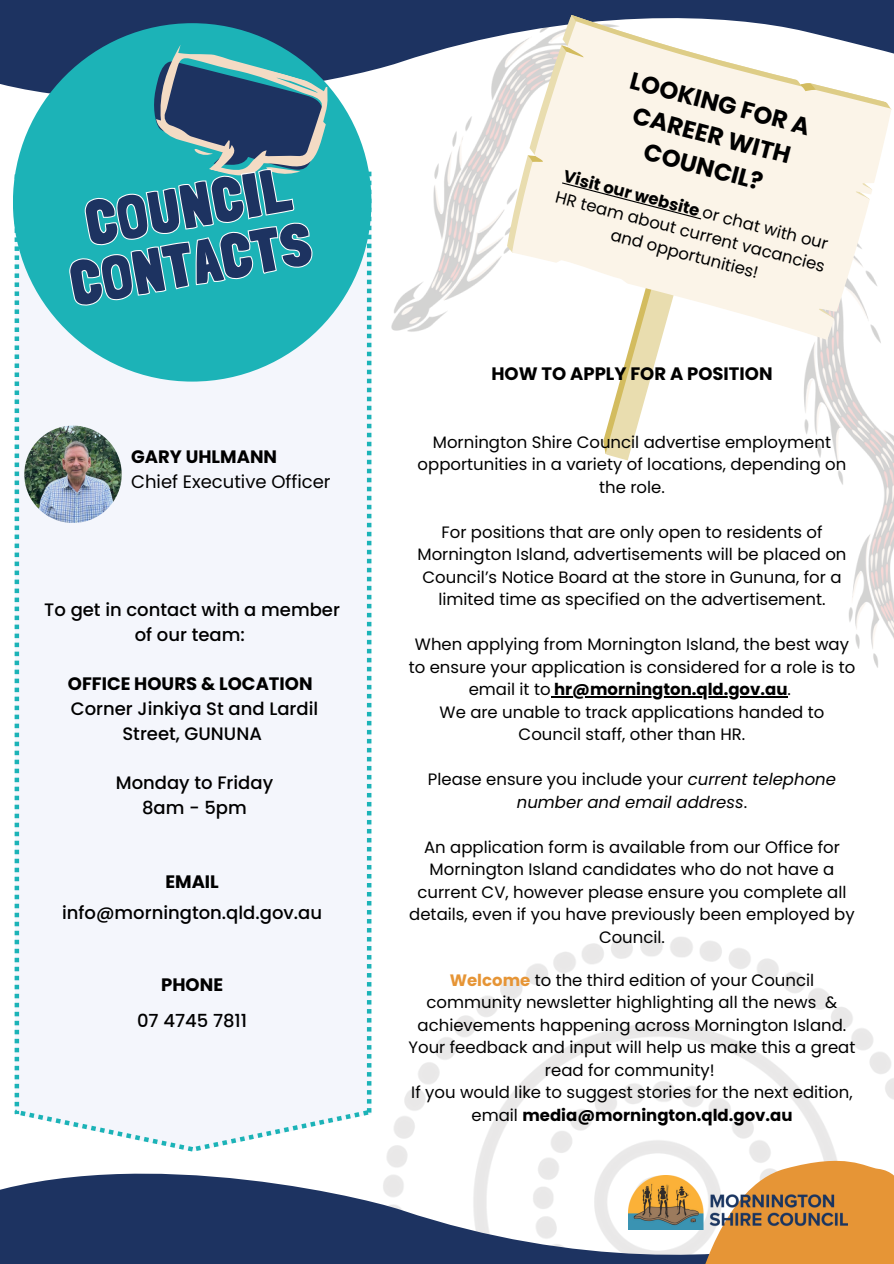
<style>
.page{position:relative;width:894px;height:1264px;background:#fff}
.page>*{position:absolute;margin:0;border:0;box-sizing:border-box;transform-origin:0 0}
.t1{font:900 60.3px/56.8px "Londrina Solid";color:#1d3361;text-align:center}
.t2{font:700 24px/32.5px "Poppins";color:#000;text-align:center}
.t3{font:500 18px/24.8px "Poppins";color:#000;text-align:center}
.t4{font:700 18px "Poppins";color:#000}
.t5{font:18px "Poppins";color:#000}
.t6{font:16.5px/22.5px "Poppins";color:#000;text-align:center}
.t7{font:italic 16.5px "Poppins";color:#000}
.s1{font-weight:700}
.s2{font-style:italic}
.s3{font-style:normal}
.s4{font-weight:700;color:#e69536}
</style>
<div class="page">
<div style="left:15px;top:172px;width:356px;height:963px;background:#f4f6fc"></div>
<img style="left:394px;top:936px;width:499px;height:199px">
<svg style="left:0;top:1135px;width:835px;height:128px"></svg>
<svg style="left:696px;top:1151px;width:197px;height:112px"></svg>
<img style="left:391px;top:138px;width:502px;height:560px">
<svg style="left:0;top:0;width:455px;height:138px;fill:#1d3361"></svg>
<div style="left:13px;top:23px;width:358px;height:358px;background:#1cb3b7;border-radius:50%"></div>
<img style="left:24px;top:425px;width:98px;height:98px;border-radius:50%">
<svg style="left:558px;top:408px;width:159px;height:57px"></svg>
<svg style="left:462px;top:0;width:431px;height:408px"></svg>
<svg style="left:60px;top:42px;width:276px;height:305px"></svg>
<div style="left:562px;top:182px;width:139px;height:37px;background:#fbf4e8"></div>
<hr style="left:550px;top:696px;width:237px;height:1px;background:#000">
<img style="left:628px;top:1175px;width:218px;height:54px">
<p class="t1" style="left:57px;top:200px;width:244px;rotate:-10deg">COUNCIL<br>CONTACTS</p>
<p class="t4" style="left:131px;top:444px;width:147px">GARY UHLMANN</p>
<h2 class="t5" style="left:131px;top:469px;width:201px">Chief Executive Officer</h2>
<p class="t3" style="left:44px;top:597px;width:297px">To get in contact with a member of our team:</p>
<p class="t3" style="left:68px;top:671px;width:252px"><span class="s1">OFFICE HOURS &amp; LOCATION<br></span>Corner Jinkiya St and Lardil<br>Street, GUNUNA</p>
<p class="t3" style="left:116px;top:770px;width:159px">Monday to Friday<br>8am - 5pm</p>
<h4 class="t3" style="left:62px;top:866px;width:261px;line-height:30.3px"><span class="s1">EMAIL </span>info@mornington.qld.gov.au</h4>
<h4 class="t3" style="left:137px;top:966px;width:112px;line-height:36px"><span class="s1">PHONE<br></span>07 4745 7811</h4>
<h4 class="t2" style="left:634px;top:64px;width:186px;rotate:15deg">LOOKING FOR A<br>CAREER WITH<br>COUNCIL?</h4>
<h4 class="t6" style="left:564px;top:164px;width:279px;rotate:15deg"><span class="s1">Visit our website</span> or chat with our<br>HR team about current vacancies and opportunities!</h4>
<h3 class="t4" style="left:491px;top:361px;width:282px">HOW TO APPLY FOR A POSITION</h3>
<h3 class="t6" style="left:417px;top:430px;width:430px">Mornington Shire Council advertise employment opportunities in a variety of locations, depending on the role.</h3>
<p class="t6" style="left:417px;top:520px;width:430px">For positions that are only open to residents of Mornington Island, advertisements will be placed on Council’s Notice Board at the store in Gununa, for a limited time as specified on the advertisement.</p>
<p class="t6" style="left:408px;top:633px;width:448px">When applying from Mornington Island, the best way to ensure your application is considered for a role is to email it to <span class="s1">hr@mornington.qld.gov.au</span>.</p>
<p class="t6" style="left:439px;top:700px;width:386px">We are unable to track applications handed to<br>Council staff, other than HR.</p>
<p class="t6" style="left:428px;top:768px;width:409px">Please ensure you include your <span class="s2">current telephone</span></p>
<p class="t7" style="left:516px;top:790px;width:232px">number and email address<span class="s3">.</span></p>
<p class="t6" style="left:424px;top:835px;width:417px">An application form is available from our Office for</p>
<p class="t6" style="left:409px;top:858px;width:447px">Mornington Island candidates who do not have a current CV, however please ensure you complete all details, even if you have previously been employed by Council.</p>
<p class="t6" style="left:417px;top:968px;width:430px"><span class="s4">Welcome</span> to the third edition of your Council community newsletter highlighting all the news &amp; achievements happening across Mornington Island.</p>
<h1 class="t6" style="left:408px;top:1036px;width:448px">Your feedback and input will help us make this a great read for community!</h1>
<p class="t6" style="left:411px;top:1081px;width:443px">If you would like to suggest stories for the next edition, email <span class="s1">media@mornington.qld.gov.au</span></p>
</div>
